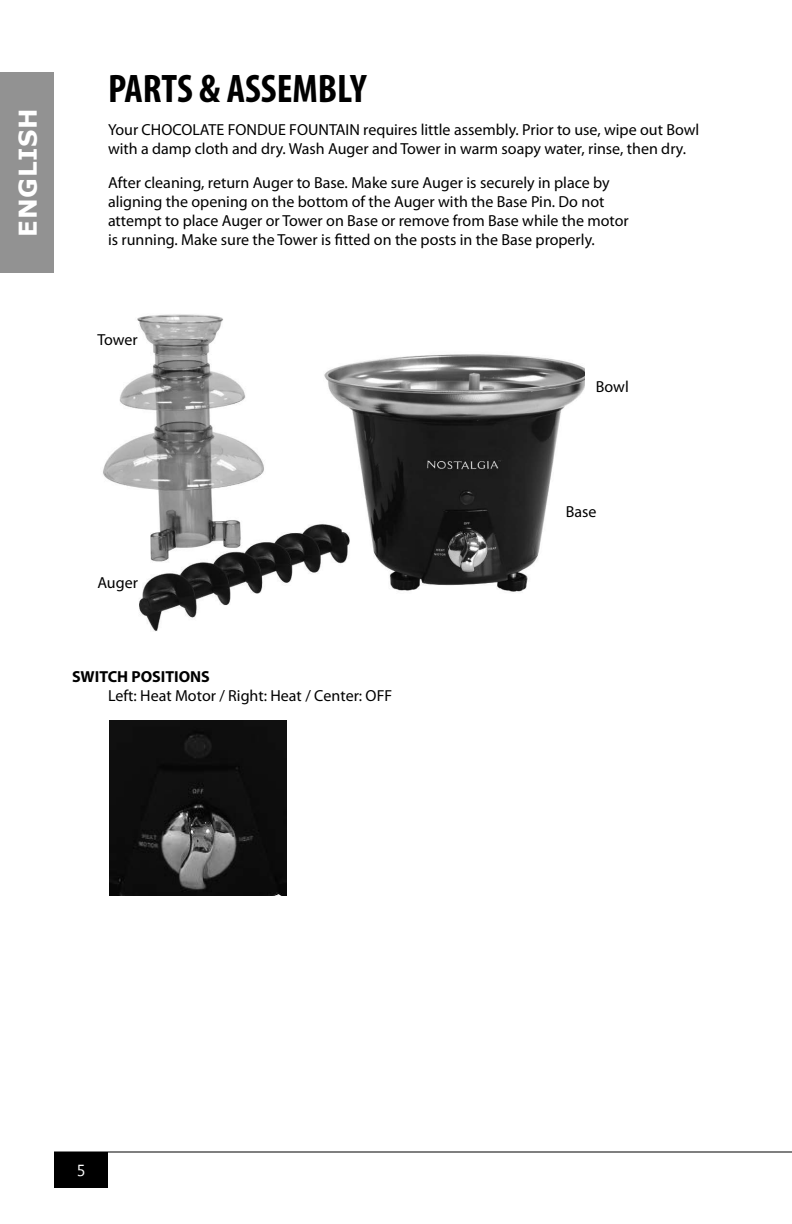
<style>
.page{position:relative;width:792px;height:1224px;background:#fff}
.page>*{position:absolute;margin:0;border:0;box-sizing:border-box;transform-origin:0 0}
.Chapter_Header{font:700 condensed 40px "Myriad Pro";color:#000}
.t1{font:700 24.4px "Verdana";letter-spacing:.03em;color:#fff}
.t2{font:16px/19.2px "Myriad Pro";color:#000}
.Captions___Subheads{font:700 16px "Myriad Pro";color:#000}
.t3{font:16px "Segoe UI";color:#fff}
</style>
<div class="page">
<div style="left:0;top:72px;width:54px;height:201px;background:#929292"></div>
<hr style="left:54px;top:1152px;width:738px;height:1px;background:#000">
<div style="left:54px;top:1152px;width:54px;height:36px;background:#000"></div>
<img style="left:110px;top:720px;width:176px;height:176px">
<img style="left:103px;top:314px;width:481px;height:318px">
<h2 class="t1" style="left:11px;top:237px;width:130px;rotate:-90deg">ENGLISH</h2>
<p class="Chapter_Header" style="left:108px;top:64px;width:260px">PARTS &amp; ASSEMBLY</p>
<p class="t2" style="left:108px;top:120px;width:593px">Your CHOCOLATE FONDUE FOUNTAIN requires little assembly. Prior to use, wipe out Bowl with a damp cloth and dry. Wash Auger and Tower in warm soapy water, rinse, then dry.</p>
<p class="t2" style="left:108px;top:172px;width:522px">After cleaning, return Auger to Base. Make sure Auger is securely in place by aligning the opening on the bottom of the Auger with the Base Pin. Do not attempt to place Auger or Tower on Base or remove from Base while the motor is running. Make sure the Tower is fitted on the posts in the Base properly.</p>
<p class="t2" style="left:97px;top:330px;width:42px">Tower</p>
<p class="t2" style="left:596px;top:377px;width:34px">Bowl</p>
<p class="t2" style="left:97px;top:573px;width:42px">Auger</p>
<p class="Captions___Subheads" style="left:72px;top:666px;width:139px">SWITCH POSITIONS</p>
<p class="t2" style="left:108px;top:686px;width:286px">Left: Heat Motor / Right: Heat / Center: OFF</p>
<p class="t2" style="left:566px;top:502px;width:32px">Base</p>
<p class="t3" style="left:77px;top:1159px;width:10px">5</p>
</div>
